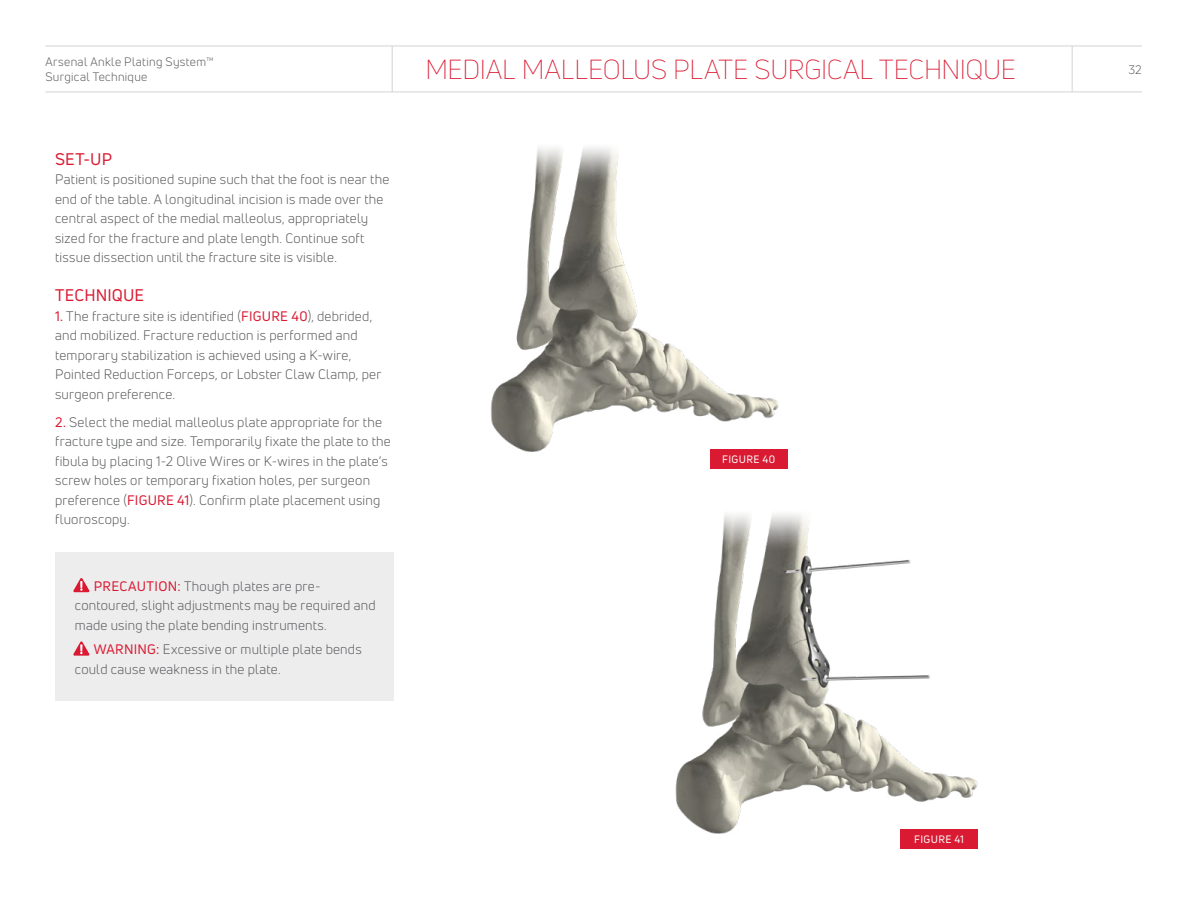
<style>
.page{position:relative;width:1188px;height:918px;background:#fff}
.page>*{position:absolute;margin:0;border:0;box-sizing:border-box;transform-origin:0 0}
.t1{font:300 27px "Uni Neue";letter-spacing:-.01em;color:#da1a32}
.t2{font:16.5px "Uni Neue";letter-spacing:.01em;color:#da1a32}
.t3{font:13.5px/19.5px "Uni Neue";letter-spacing:.015em;color:#58595b}
.t4{font:12px/14.4px "Uni Neue";letter-spacing:.03em;color:#58595b}
.t5{font:10.5px "Uni Neue";letter-spacing:.04em;color:#fff}
.s1{color:#da1a32}
</style>
<div class="page">
<hr style="left:45px;top:92px;width:1097px;height:1px;background:#d1d3d4">
<hr style="left:45px;top:46px;width:1097px;height:1px;background:#d1d3d4">
<hr style="left:392px;top:46px;width:1px;height:46px;background:#d1d3d4">
<hr style="left:1072px;top:46px;width:1px;height:46px;background:#d1d3d4">
<img style="left:490px;top:147px;width:298px;height:308px">
<img style="left:675px;top:513px;width:303px;height:321px">
<div style="left:710px;top:449px;width:77px;height:20px;background:#da1a32"></div>
<div style="left:55px;top:552px;width:339px;height:149px;background:#ededee"></div>
<svg style="left:73px;top:578px;width:16px;height:14px"></svg>
<svg style="left:73px;top:641px;width:16px;height:15px"></svg>
<div style="left:900px;top:829px;width:78px;height:20px;background:#da1a32"></div>
<p class="t4" style="left:45px;top:55px;width:170px">Arsenal Ankle Plating System™<br>Surgical Technique</p>
<h1 class="t1" style="left:425px;top:53px;width:592px">MEDIAL MALLEOLUS PLATE SURGICAL TECHNIQUE</h1>
<p class="t4" style="left:1128px;top:62px;width:15px">32</p>
<p class="t2" style="left:55px;top:149px;width:59px">SET-UP</p>
<p class="t3" style="left:55px;top:170px;width:336px">Patient is positioned supine such that the foot is near the end of the table. A longitudinal incision is made over the central aspect of the medial malleolus, appropriately sized for the fracture and plate length. Continue soft tissue dissection until the fracture site is visible.</p>
<p class="t2" style="left:55px;top:285px;width:91px">TECHNIQUE</p>
<p class="t3" style="left:55px;top:306px;width:328px"><span class="s1">1.</span> The fracture site is identified (<span class="s1">FIGURE 40</span>), debrided, and mobilized. Fracture reduction is performed and temporary stabilization is achieved using a K-wire, Pointed Reduction Forceps, or Lobster Claw Clamp, per surgeon preference.</p>
<p class="t3" style="left:55px;top:412px;width:337px"><span class="s1">2.</span> Select the medial malleolus plate appropriate for the fracture type and size. Temporarily fixate the plate to the fibula by placing 1-2 Olive Wires or K-wires in the plate’s screw holes or temporary fixation holes, per surgeon preference (<span class="s1">FIGURE 41</span>). Confirm plate placement using fluoroscopy.</p>
<p class="t3" style="left:75px;top:576px;width:302px;text-indent:19px"><span class="s1">PRECAUTION:</span> Though plates are pre&shy;contoured, slight adjustments may be required and made using the plate bending instruments.</p>
<p class="t3" style="left:75px;top:640px;width:288px;text-indent:19px"><span class="s1">WARNING:</span> Excessive or multiple plate bends could cause weakness in the plate.</p>
<p class="t5" style="left:722px;top:453px;width:55px">FIGURE 40</p>
<p class="t5" style="left:914px;top:833px;width:52px">FIGURE 41</p>
</div>
